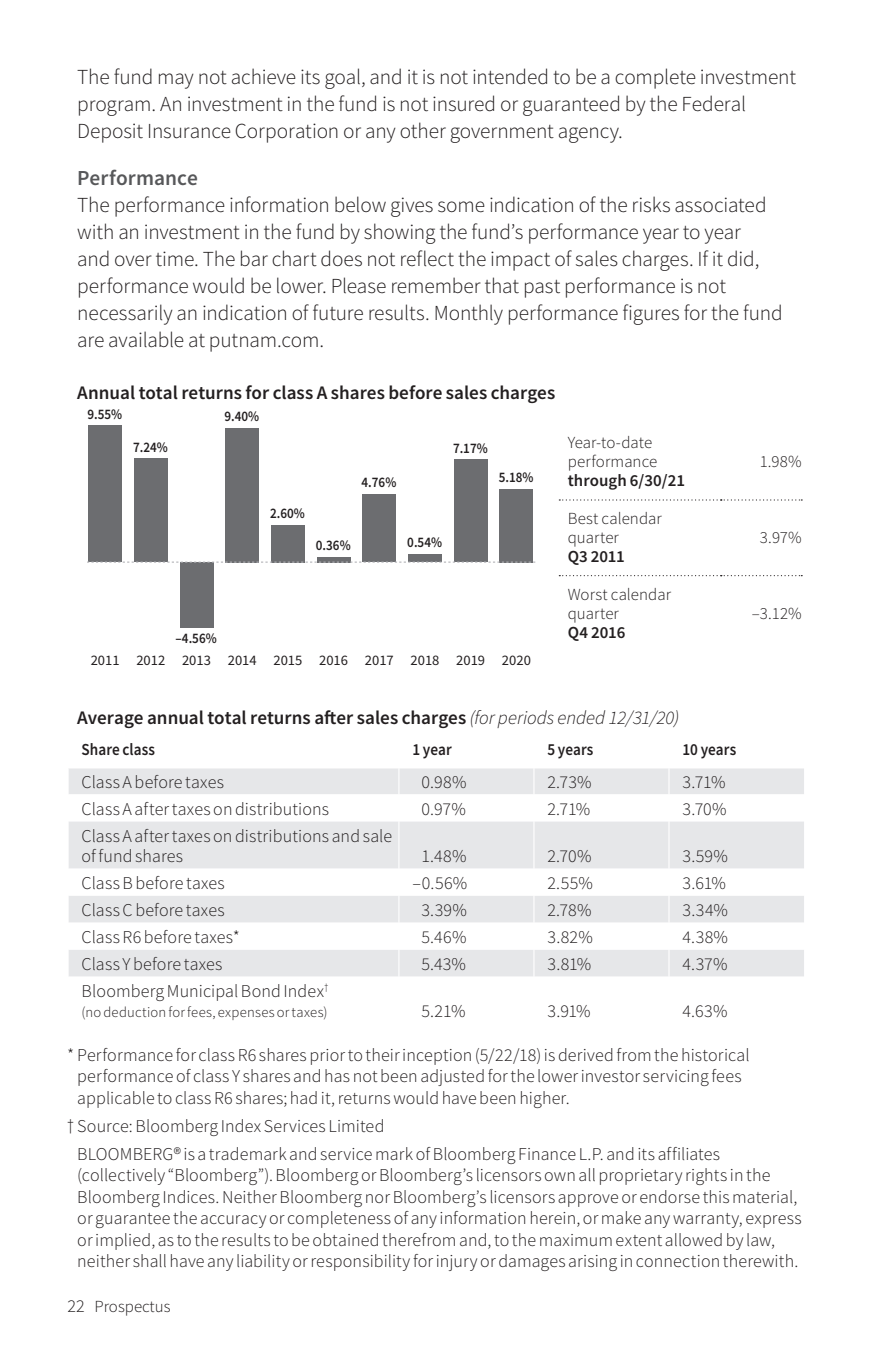
<style>
.page{position:relative;width:871px;height:1357px;background:#fff}
.page>*{position:absolute;margin:0;border:0;box-sizing:border-box;transform-origin:0 0}
.Text{font:300 21.38px/27px "Source Sans Pro";letter-spacing:-.005em;color:#231f20}
.SubHead_2{font:600 21.38px "Source Sans Pro";letter-spacing:.005em;color:#57585a}
.SubHead_3{font:600 19.12px "Source Sans Pro";color:#231f20}
.Foot_no_symbol{font:300 18px/21.4px "Source Sans Pro";letter-spacing:.005em;color:#231f20}
.Table_Left{font:300 18px/20.2px "Source Sans Pro";letter-spacing:.005em;color:#231f20}
.Foot_symbol2{font:300 18px/21.4px "Source Sans Pro";letter-spacing:.005em;color:#231f20}
.Chart_Table_Stub{font:300 16.88px/19.1px "Source Sans Pro";color:#231f20}
.Table_ColHd_Left{font:600 16.88px "Source Sans Pro";letter-spacing:.005em;color:#231f20;scale:.9 1}
.Chart_Table_Column{font:300 16.88px "Source Sans Pro";color:#231f20}
.t1{font:600 14.62px/22.1px "Source Sans Pro";color:#231f20;text-align:center;scale:.9 1}
.t2{font:14.62px "Source Sans Pro";color:#231f20}
.Table_Left-2{font:300 14.62px "Source Sans Pro";letter-spacing:.02em;color:#231f20}
.s1{font-weight:400}
.s2{font-weight:600}
.s3{font-weight:300;font-style:italic}
.s4{font-size:18px}
</style>
<div class="page">
<div style="left:88px;top:426px;width:34px;height:136px;background:#6c6d70"></div>
<div style="left:134px;top:459px;width:34px;height:103px;background:#6c6d70"></div>
<div style="left:180px;top:562px;width:33px;height:65px;background:#6c6d70"></div>
<div style="left:225px;top:428px;width:34px;height:134px;background:#6c6d70"></div>
<div style="left:271px;top:525px;width:34px;height:37px;background:#6c6d70"></div>
<div style="left:317px;top:557px;width:33px;height:5px;background:#6c6d70"></div>
<div style="left:362px;top:494px;width:34px;height:68px;background:#6c6d70"></div>
<div style="left:408px;top:554px;width:34px;height:8px;background:#6c6d70"></div>
<div style="left:454px;top:460px;width:33px;height:102px;background:#6c6d70"></div>
<div style="left:500px;top:489px;width:33px;height:73px;background:#6c6d70"></div>
<svg style="left:87px;top:561px;width:448px;height:2px"></svg>
<svg style="left:559px;top:499px;width:243px;height:1px"></svg>
<svg style="left:559px;top:575px;width:243px;height:1px"></svg>
<div style="left:69px;top:768px;width:735px;height:26px;background:#e6e7e9"></div>
<svg style="left:69px;top:821px;width:735px;height:156px;fill:#e6e7e9"></svg>
<svg style="left:398px;top:768px;width:1px;height:26px"></svg>
<svg style="left:533px;top:768px;width:1px;height:26px"></svg>
<svg style="left:668px;top:768px;width:1px;height:26px"></svg>
<hr style="left:398px;top:821px;width:1px;height:47px;background:#fff">
<hr style="left:533px;top:821px;width:1px;height:47px;background:#fff">
<hr style="left:668px;top:821px;width:1px;height:47px;background:#fff">
<svg style="left:398px;top:868px;width:1px;height:108px"></svg>
<svg style="left:533px;top:868px;width:1px;height:108px"></svg>
<svg style="left:668px;top:868px;width:1px;height:108px"></svg>
<hr style="left:398px;top:976px;width:1px;height:48px;background:#fff">
<hr style="left:533px;top:976px;width:1px;height:48px;background:#fff">
<hr style="left:668px;top:976px;width:1px;height:48px;background:#fff">
<p class="Text" style="left:77px;top:63px;width:720px">The fund may not achieve its goal, and it is not intended to be a complete investment program. An investment in the fund is not insured or guaranteed by the Federal<br>Deposit Insurance Corporation or any other government agency.</p>
<p class="SubHead_2" style="left:77px;top:164px;width:122px">Performance</p>
<p class="Text" style="left:77px;top:191px;width:707px">The performance information below gives some indication of the risks associated with an investment in the fund by showing the fund’s performance year to year<br>and over time. The bar chart does not reflect the impact of sales charges. If it did, performance would be lower. Please remember that past performance is not necessarily an indication of future results. Monthly performance figures for the fund are available at putnam.com.</p>
<p class="SubHead_3" style="left:77px;top:380px;width:479px">Annual total returns for class A shares before sales charges</p>
<p class="t1" style="left:87px;top:403px;width:40px">9.55%</p>
<p class="t1" style="left:224px;top:405px;width:40px">9.40%</p>
<p class="t1" style="left:133px;top:436px;width:40px">7.24%</p>
<p class="t1" style="left:270px;top:502px;width:40px">2.60%</p>
<p class="t1" style="left:362px;top:471px;width:40px">4.76%</p>
<p class="t1" style="left:316px;top:534px;width:40px">0.36%</p>
<p class="t1" style="left:407px;top:531px;width:40px">0.54%</p>
<p class="t1" style="left:453px;top:437px;width:40px">7.17%</p>
<p class="t1" style="left:499px;top:465px;width:40px">5.18%</p>
<p class="t2" style="left:91px;top:651px;width:30px">2011</p>
<p class="t2" style="left:136px;top:651px;width:30px">2012</p>
<p class="t1" style="left:176px;top:627px;width:47px">–4.56%<br><span class="s1">2013</span></p>
<p class="t2" style="left:228px;top:651px;width:30px">2014</p>
<p class="t2" style="left:273px;top:651px;width:30px">2015</p>
<p class="t2" style="left:319px;top:651px;width:30px">2016</p>
<p class="t2" style="left:365px;top:651px;width:30px">2017</p>
<p class="t2" style="left:410px;top:651px;width:30px">2018</p>
<p class="t2" style="left:456px;top:651px;width:30px">2019</p>
<p class="t2" style="left:502px;top:651px;width:30px">2020</p>
<p class="Chart_Table_Stub" style="left:568px;top:433px;width:119px">Year-to-date performance <span class="s2">through 6/30/21</span></p>
<p class="Chart_Table_Stub" style="left:568px;top:509px;width:96px">Best calendar quarter<br><span class="s2">Q3 2011</span></p>
<p class="Chart_Table_Stub" style="left:568px;top:584px;width:105px">Worst calendar quarter<br><span class="s2">Q4 2016</span></p>
<p class="Chart_Table_Column" style="left:759px;top:451px;width:44px">1.98%</p>
<p class="Chart_Table_Column" style="left:760px;top:527px;width:43px">3.97%</p>
<p class="Chart_Table_Column" style="left:752px;top:603px;width:51px">–3.12%</p>
<p class="SubHead_3" style="left:77px;top:705px;width:604px">Average annual total returns after sales charges <span class="s3">(for periods ended 12/31/20)</span></p>
<p class="Table_ColHd_Left" style="left:82px;top:738px;width:83px">Share class</p>
<p class="Table_ColHd_Left" style="left:412px;top:738px;width:45px">1 year</p>
<p class="Table_ColHd_Left" style="left:547px;top:738px;width:53px">5 years</p>
<p class="Table_ColHd_Left" style="left:682px;top:738px;width:61px">10 years</p>
<p class="Table_Left" style="left:82px;top:771px;width:144px">Class A before taxes</p>
<p class="Table_Left" style="left:421px;top:771px;width:47px">0.98%</p>
<p class="Table_Left" style="left:547px;top:771px;width:46px">2.73%</p>
<p class="Table_Left" style="left:682px;top:771px;width:45px">3.71%</p>
<p class="Table_Left" style="left:82px;top:798px;width:249px">Class A after taxes on distributions</p>
<p class="Table_Left" style="left:421px;top:798px;width:46px">0.97%</p>
<p class="Table_Left" style="left:547px;top:798px;width:44px">2.71%</p>
<p class="Table_Left" style="left:682px;top:798px;width:46px">3.70%</p>
<p class="Table_Left" style="left:82px;top:825px;width:312px">Class A after taxes on distributions and sale of fund shares</p>
<p class="Table_Left" style="left:421px;top:846px;width:47px">1.48%</p>
<p class="Table_Left" style="left:547px;top:846px;width:46px">2.70%</p>
<p class="Table_Left" style="left:682px;top:846px;width:47px">3.59%</p>
<p class="Table_Left" style="left:82px;top:873px;width:145px">Class B before taxes</p>
<p class="Table_Left" style="left:412px;top:873px;width:56px">–0.56%</p>
<p class="Table_Left" style="left:547px;top:873px;width:47px">2.55%</p>
<p class="Table_Left" style="left:682px;top:873px;width:45px">3.61%</p>
<p class="Table_Left" style="left:82px;top:900px;width:145px">Class C before taxes</p>
<p class="Table_Left" style="left:421px;top:900px;width:47px">3.39%</p>
<p class="Table_Left" style="left:547px;top:900px;width:46px">2.78%</p>
<p class="Table_Left" style="left:682px;top:900px;width:47px">3.34%</p>
<p class="Table_Left" style="left:82px;top:927px;width:160px">Class R6 before taxes*</p>
<p class="Table_Left" style="left:421px;top:927px;width:47px">5.46%</p>
<p class="Table_Left" style="left:547px;top:927px;width:47px">3.82%</p>
<p class="Table_Left" style="left:682px;top:927px;width:47px">4.38%</p>
<p class="Table_Left" style="left:82px;top:954px;width:142px">Class Y before taxes</p>
<p class="Table_Left" style="left:421px;top:954px;width:46px">5.43%</p>
<p class="Table_Left" style="left:547px;top:954px;width:45px">3.81%</p>
<p class="Table_Left" style="left:682px;top:954px;width:47px">4.37%</p>
<p class="Table_Left" style="left:82px;top:981px;width:248px">Bloomberg Municipal Bond Index<sup>†</sup></p>
<p class="Table_Left-2" style="left:82px;top:1003px;width:247px">(no deduction for fees, expenses or taxes)</p>
<p class="Table_Left" style="left:421px;top:1001px;width:46px">5.21%</p>
<p class="Table_Left" style="left:547px;top:1001px;width:45px">3.91%</p>
<p class="Table_Left" style="left:682px;top:1001px;width:47px">4.63%</p>
<p class="Foot_symbol2" style="left:77px;top:1044px;width:674px;text-indent:-10px">* Performance for class R6 shares prior to their inception (5/22/18) is derived from the historical performance of class Y shares and has not been adjusted for the lower investor servicing fees applicable to class R6 shares; had it, returns would have been higher.</p>
<p class="Foot_symbol2" style="left:67px;top:1115px;width:319px">† Source: Bloomberg Index Services Limited</p>
<p class="Foot_no_symbol" style="left:77px;top:1143px;width:726px">BLOOMBERG® is a trademark and service mark of Bloomberg Finance L.P. and its affiliates (collectively “Bloomberg”). Bloomberg or Bloomberg’s licensors own all proprietary rights in the Bloomberg Indices. Neither Bloomberg nor Bloomberg’s licensors approve or endorse this material, or guarantee the accuracy or completeness of any information herein, or make any warranty, express or implied, as to the results to be obtained therefrom and, to the maximum extent allowed by law, neither shall have any liability or responsibility for injury or damages arising in connection therewith.</p>
<p class="Chart_Table_Stub" style="left:68px;top:1297px;width:105px"><span class="s4">22</span> Prospectus</p>
</div>
